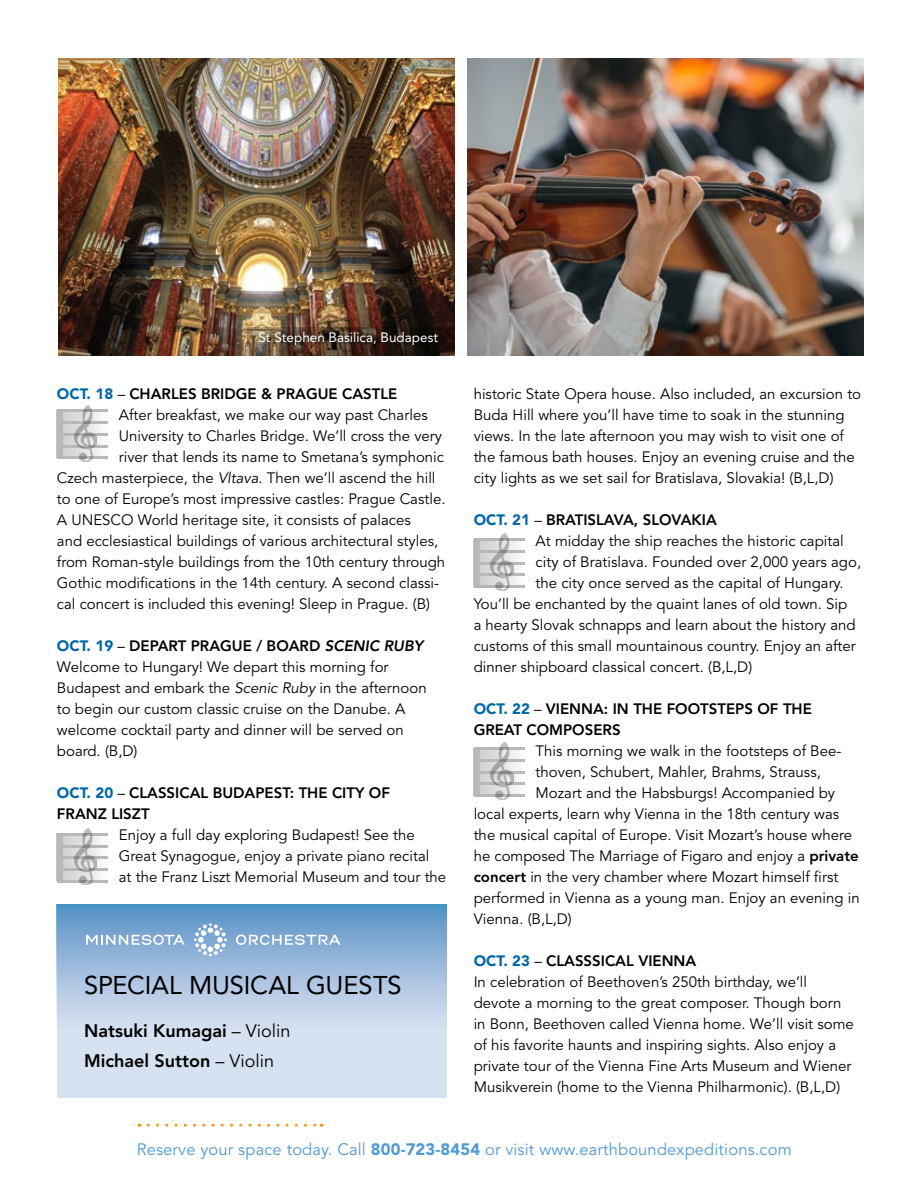
<style>
.page{position:relative;width:918px;height:1188px;background:#fff}
.page>*{position:absolute;margin:0;border:0;box-sizing:border-box;transform-origin:0 0}
.t1{font:25.5px "Avenir";letter-spacing:-.005em;color:#000}
.t2{font:800 18px/30px "Avenir";color:#000}
.t3{font:16.5px "Avenir";letter-spacing:.01em;color:#519ad4}
.t4{font:15px/21px "Avenir";color:#000}
.t5{font:800 15px/21px "Avenir";color:#000}
.t6{font:13.5px "Avenir";color:#fff}
.s1{font-weight:900;color:#0067a7}
.s2{font-weight:400}
.s3{font-style:italic}
.s4{font-weight:800}
.s5{font-weight:800;font-style:italic}
.s6{font-weight:900}
</style>
<div class="page">
<img style="left:59px;top:58px;width:396px;height:298px">
<img style="left:468px;top:58px;width:395px;height:298px">
<svg style="left:148px;top:1124px;width:174px;height:3px"></svg>
<div style="left:57px;top:905px;width:390px;height:193px;background:#d6e2f1"></div>
<div style="left:57px;top:905px;width:390px;height:126px;background:linear-gradient(to bottom,#5893c6,#dde3f1)"></div>
<svg style="left:236px;top:935px;width:104px;height:10px"></svg>
<svg style="left:86px;top:935px;width:99px;height:10px"></svg>
<svg style="left:194px;top:923px;width:33px;height:33px"></svg>
<svg style="left:63px;top:412px;width:45px;height:45px"></svg>
<div style="left:57px;top:410px;width:6px;height:49px;background:#b6b8ba"></div>
<hr style="left:58px;top:410px;width:50px;height:2px;background:#b6b8ba">
<hr style="left:58px;top:457px;width:50px;height:2px;background:#b6b8ba">
<hr style="left:58px;top:445px;width:50px;height:2px;background:#b6b8ba">
<hr style="left:58px;top:433px;width:50px;height:3px;background:#b6b8ba">
<hr style="left:58px;top:422px;width:50px;height:2px;background:#b6b8ba">
<img style="left:74px;top:405px;width:23px;height:57px">
<svg style="left:63px;top:835px;width:45px;height:45px"></svg>
<div style="left:57px;top:833px;width:6px;height:49px;background:#b6b8ba"></div>
<hr style="left:58px;top:833px;width:50px;height:2px;background:#b6b8ba">
<hr style="left:58px;top:880px;width:50px;height:2px;background:#b6b8ba">
<hr style="left:58px;top:868px;width:50px;height:2px;background:#b6b8ba">
<hr style="left:58px;top:856px;width:50px;height:3px;background:#b6b8ba">
<hr style="left:58px;top:845px;width:50px;height:2px;background:#b6b8ba">
<img style="left:74px;top:829px;width:23px;height:56px">
<svg style="left:479px;top:541px;width:45px;height:44px"></svg>
<div style="left:474px;top:538px;width:5px;height:50px;background:#b6b8ba"></div>
<hr style="left:475px;top:538px;width:49px;height:3px;background:#b6b8ba">
<hr style="left:475px;top:585px;width:49px;height:3px;background:#b6b8ba">
<hr style="left:475px;top:574px;width:49px;height:2px;background:#b6b8ba">
<hr style="left:475px;top:562px;width:49px;height:2px;background:#b6b8ba">
<hr style="left:475px;top:550px;width:49px;height:3px;background:#b6b8ba">
<img style="left:491px;top:534px;width:23px;height:56px">
<svg style="left:479px;top:750px;width:45px;height:44px"></svg>
<div style="left:474px;top:747px;width:5px;height:50px;background:#b6b8ba"></div>
<hr style="left:475px;top:747px;width:49px;height:3px;background:#b6b8ba">
<hr style="left:475px;top:794px;width:49px;height:3px;background:#b6b8ba">
<hr style="left:475px;top:782px;width:49px;height:3px;background:#b6b8ba">
<hr style="left:475px;top:771px;width:49px;height:2px;background:#b6b8ba">
<hr style="left:475px;top:759px;width:49px;height:3px;background:#b6b8ba">
<img style="left:491px;top:743px;width:23px;height:56px">
<svg style="left:247px;top:327px;width:208px;height:29px;background:#4c3829"></svg>
<div style="left:262px;top:330px;width:186px;height:20px;background:#000;opacity:.9"></div>
<p class="t6" style="left:258px;top:329px;width:181px">St Stephen Basilica, Budapest</p>
<p class="t5" style="left:57px;top:384px;width:342px"><span class="s1">OCT. 18</span> <span class="s2">–</span> CHARLES BRIDGE &amp; PRAGUE CASTLE</p>
<p class="t4" style="left:119px;top:405px;width:310px">After breakfast, we make our way past Charles</p>
<p class="t4" style="left:119px;top:426px;width:325px">University to Charles Bridge. We’ll cross the very</p>
<p class="t4" style="left:119px;top:447px;width:327px">river that lends its name to Smetana’s symphonic</p>
<p class="t4" style="left:57px;top:468px;width:380px">Czech masterpiece, the <span class="s3">Vltava</span>. Then we’ll ascend the hill</p>
<p class="t4" style="left:57px;top:489px;width:390px">to one of Europe’s most impressive castles: Prague Castle.</p>
<p class="t4" style="left:57px;top:510px;width:355px">A UNESCO World heritage site, it consists of palaces</p>
<p class="t4" style="left:57px;top:531px;width:383px">and ecclesiastical buildings of various architectural styles,</p>
<p class="t4" style="left:57px;top:552px;width:390px">from Roman-style buildings from the 10th century through</p>
<p class="t4" style="left:57px;top:573px;width:384px">Gothic modifications in the 14th century. A second classi-</p>
<p class="t4" style="left:57px;top:594px;width:375px">cal concert is included this evening! Sleep in Prague. (B)</p>
<p class="t4" style="left:57px;top:636px;width:371px"><span class="s1">OCT. 19</span> – <span class="s4">DEPART PRAGUE / BOARD</span> <span class="s5">SCENIC RUBY </span>Welcome to Hungary! We depart this morning for Budapest and embark the <span class="s3">Scenic Ruby</span> in the afternoon to begin our custom classic cruise on the Danube. A welcome cocktail party and dinner will be served on board. (B,D)</p>
<p class="t5" style="left:57px;top:783px;width:335px"><span class="s1">OCT. 20</span> <span class="s2">–</span> CLASSICAL BUDAPEST: THE CITY OF<br>FRANZ LISZT</p>
<p class="t4" style="left:119px;top:825px;width:329px">Enjoy a full day exploring Budapest! See the<br>Great Synagogue, enjoy a private piano recital<br>at the Franz Liszt Memorial Museum and tour the</p>
<h1 class="t1" style="left:84px;top:970px;width:319px">SPECIAL MUSICAL GUESTS</h1>
<p class="t2" style="left:84px;top:1016px;width:208px">Natsuki Kumagai <span class="s2">– Violin<br></span>Michael Sutton <span class="s2">– Violin</span></p>
<p class="t4" style="left:474px;top:384px;width:389px">historic State Opera house. Also included, an excursion to Buda Hill where you’ll have time to soak in the stunning views. In the late afternoon you may wish to visit one of the famous bath houses. Enjoy an evening cruise and the city lights as we set sail for Bratislava, Slovakia! (B,L,D)</p>
<p class="t5" style="left:474px;top:510px;width:245px"><span class="s1">OCT. 21</span> <span class="s2">–</span> BRATISLAVA, SLOVAKIA</p>
<p class="t4" style="left:536px;top:531px;width:310px">At midday the ship reaches the historic capital</p>
<p class="t4" style="left:536px;top:552px;width:327px">city of Bratislava. Founded over 2,000 years ago,</p>
<p class="t4" style="left:536px;top:573px;width:310px">the city once served as the capital of Hungary.</p>
<p class="t4" style="left:474px;top:594px;width:375px">You’ll be enchanted by the quaint lanes of old town. Sip</p>
<p class="t4" style="left:474px;top:615px;width:383px">a hearty Slovak schnapps and learn about the history and</p>
<p class="t4" style="left:474px;top:636px;width:384px">customs of this small mountainous country. Enjoy an after</p>
<p class="t4" style="left:474px;top:657px;width:280px">dinner shipboard classical concert. (B,L,D)</p>
<p class="t5" style="left:474px;top:699px;width:340px"><span class="s1">OCT. 22</span> <span class="s2">–</span> VIENNA: IN THE FOOTSTEPS OF THE<br>GREAT COMPOSERS</p>
<p class="t4" style="left:536px;top:741px;width:307px">This morning we walk in the footsteps of Bee-</p>
<p class="t4" style="left:536px;top:762px;width:287px">thoven, Schubert, Mahler, Brahms, Strauss,</p>
<p class="t4" style="left:536px;top:783px;width:301px">Mozart and the Habsburgs! Accompanied by</p>
<p class="t4" style="left:474px;top:804px;width:367px">local experts, learn why Vienna in the 18th century was</p>
<p class="t4" style="left:474px;top:825px;width:380px">the musical capital of Europe. Visit Mozart’s house where</p>
<p class="t4" style="left:474px;top:846px;width:387px">he composed The Marriage of Figaro and enjoy a <span class="s4">private</span></p>
<p class="t4" style="left:474px;top:867px;width:366px"><span class="s4">concert</span> in the very chamber where Mozart himself first</p>
<p class="t4" style="left:474px;top:888px;width:388px">performed in Vienna as a young man. Enjoy an evening in</p>
<p class="t4" style="left:474px;top:909px;width:100px">Vienna. (B,L,D)</p>
<p class="t4" style="left:474px;top:951px;width:382px"><span class="s1">OCT. 23</span> – <span class="s4">CLASSSICAL VIENNA<br></span>In celebration of Beethoven’s 250th birthday, we’ll devote a morning to the great composer. Though born in Bonn, Beethoven called Vienna home. We’ll visit some of his favorite haunts and inspiring sights. Also enjoy a private tour of the Vienna Fine Arts Museum and Wiener Musikverein (home to the Vienna Philharmonic). (B,L,D)</p>
<p class="t3" style="left:137px;top:1140px;width:656px">Reserve your space today. Call <span class="s6">800-723-8454</span> or visit www.earthboundexpeditions.com</p>
</div>
